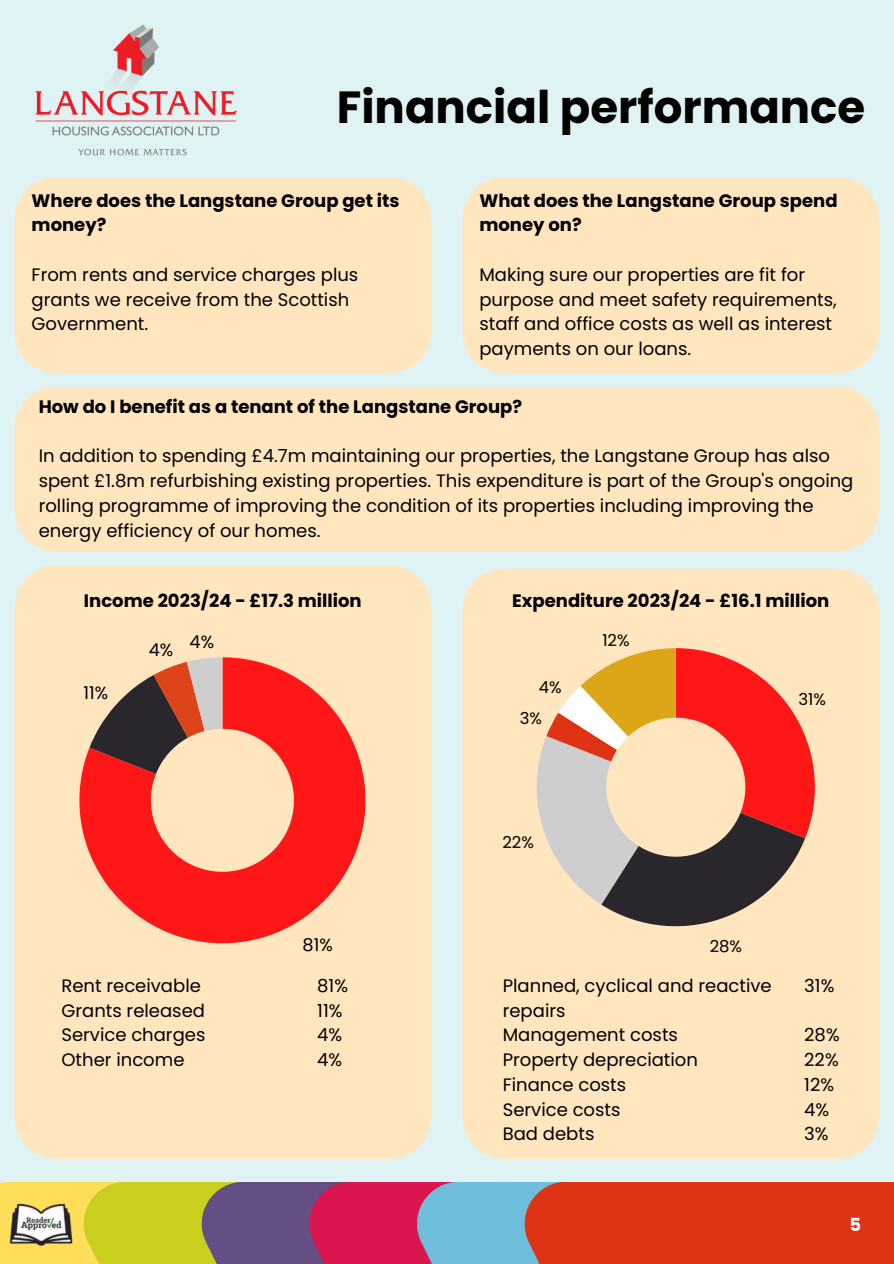
<style>
.page{position:relative;width:894px;height:1264px;background:#fff}
.page>*{position:absolute;margin:0;border:0;box-sizing:border-box;transform-origin:0 0}
.t1{font:700 45px "Poppins";color:#000}
.t2{font:18px/24.8px "Poppins";color:#000}
.t3{font:700 18px/24.8px "Poppins";color:#000}
.t4{font:700 18px "Poppins";color:#fff}
.t5{font:17.7px "Poppins";color:#000}
.t6{font:16.5px/30.5px "Poppins";color:#000}
</style>
<div class="page">
<div style="left:0;top:0;width:893px;height:1263px;background:#dff3f4"></div>
<img style="left:35px;top:24px;width:202px;height:132px">
<div style="left:0;top:1182px;width:383px;height:81px;background:#ffde59"></div>
<div style="left:84px;top:1182px;width:414px;height:81px;background:#cace1e"></div>
<div style="left:202px;top:1182px;width:414px;height:81px;background:#654e84"></div>
<div style="left:309px;top:1182px;width:415px;height:81px;background:#d91650"></div>
<div style="left:417px;top:1182px;width:414px;height:81px;background:#6ebddb"></div>
<div style="left:524px;top:1182px;width:369px;height:81px;background:#de3314"></div>
<div style="left:15px;top:177px;width:416px;height:196px;background:#ffe6bf"></div>
<div style="left:15px;top:565px;width:416px;height:593px;background:#ffe6bf"></div>
<svg style="left:79px;top:657px;width:286px;height:286px;background:#fe6d5d"></svg>
<svg style="left:89px;top:657px;width:133px;height:117px;background:#ab8270"></svg>
<div style="left:462px;top:568px;width:416px;height:590px;background:#ffe6bf"></div>
<svg style="left:536px;top:648px;width:278px;height:278px;background:#d2967c"></svg>
<div style="left:462px;top:177px;width:416px;height:196px;background:#ffe6bf"></div>
<div style="left:15px;top:387px;width:863px;height:164px;background:#ffe6bf"></div>
<img style="left:9px;top:1203px;width:64px;height:44px">
<h1 class="t1" style="left:336px;top:76px;width:530px">Financial performance</h1>
<p class="t3" style="left:32px;top:188px;width:369px">Where does the Langstane Group get its money?</p>
<p class="t2" style="left:32px;top:262px;width:328px">From rents and service charges plus grants we receive from the Scottish<br>Government.</p>
<p class="t3" style="left:479px;top:188px;width:359px">What does the Langstane Group spend money on?</p>
<p class="t2" style="left:479px;top:262px;width:359px">Making sure our properties are fit for purpose and meet safety requirements, staff and office costs as well as interest payments on our loans.</p>
<p class="t3" style="left:39px;top:394px;width:485px">How do I benefit as a tenant of the Langstane Group?</p>
<p class="t2" style="left:39px;top:444px;width:816px">In addition to spending £4.7m maintaining our properties, the Langstane Group has also spent £1.8m refurbishing existing properties. This expenditure is part of the Group's ongoing rolling programme of improving the condition of its properties including improving the energy efficiency of our homes.</p>
<p class="t3" style="left:84px;top:588px;width:279px">Income 2023/24 - £17.3 million</p>
<h2 class="t3" style="left:512px;top:588px;width:318px">Expenditure 2023/24 - £16.1 million</h2>
<p class="t5" style="left:149px;top:637px;width:26px">4%</p>
<p class="t5" style="left:189px;top:629px;width:26px">4%</p>
<p class="t6" style="left:602px;top:625px;width:29px">12%</p>
<p class="t5" style="left:83px;top:680px;width:26px">11%</p>
<p class="t6" style="left:519px;top:672px;width:43px;text-indent:19px">4%<br>3%</p>
<p class="t6" style="left:798px;top:683px;width:29px">31%</p>
<p class="t6" style="left:502px;top:827px;width:33px">22%</p>
<p class="t5" style="left:302px;top:932px;width:32px">81%</p>
<p class="t6" style="left:709px;top:930px;width:34px">28%</p>
<p class="t2" style="left:61px;top:973px;width:141px">Rent receivable</p>
<h2 class="t2" style="left:61px;top:997px;width:145px">Grants released</h2>
<p class="t2" style="left:61px;top:1022px;width:145px">Service charges</p>
<h2 class="t2" style="left:61px;top:1047px;width:124px">Other income</h2>
<p class="t2" style="left:317px;top:973px;width:32px">81%</p>
<p class="t2" style="left:317px;top:997px;width:27px">11%</p>
<p class="t2" style="left:317px;top:1022px;width:26px">4%</p>
<p class="t2" style="left:317px;top:1047px;width:26px">4%</p>
<p class="t2" style="left:502px;top:973px;width:270px">Planned, cyclical and reactive repairs</p>
<p class="t2" style="left:502px;top:1022px;width:177px">Management costs</p>
<p class="t2" style="left:502px;top:1047px;width:197px">Property depreciation</p>
<p class="t2" style="left:502px;top:1072px;width:125px">Finance costs</p>
<h2 class="t2" style="left:502px;top:1096px;width:119px">Service costs</h2>
<p class="t2" style="left:502px;top:1121px;width:93px">Bad debts</p>
<p class="t2" style="left:804px;top:973px;width:32px">31%</p>
<p class="t2" style="left:804px;top:1022px;width:37px">28%</p>
<p class="t2" style="left:804px;top:1047px;width:36px">22%</p>
<p class="t2" style="left:804px;top:1072px;width:31px">12%</p>
<p class="t2" style="left:804px;top:1096px;width:26px">4%</p>
<p class="t2" style="left:804px;top:1121px;width:26px">3%</p>
<h2 class="t4" style="left:849px;top:1212px;width:13px">5</h2>
</div>
